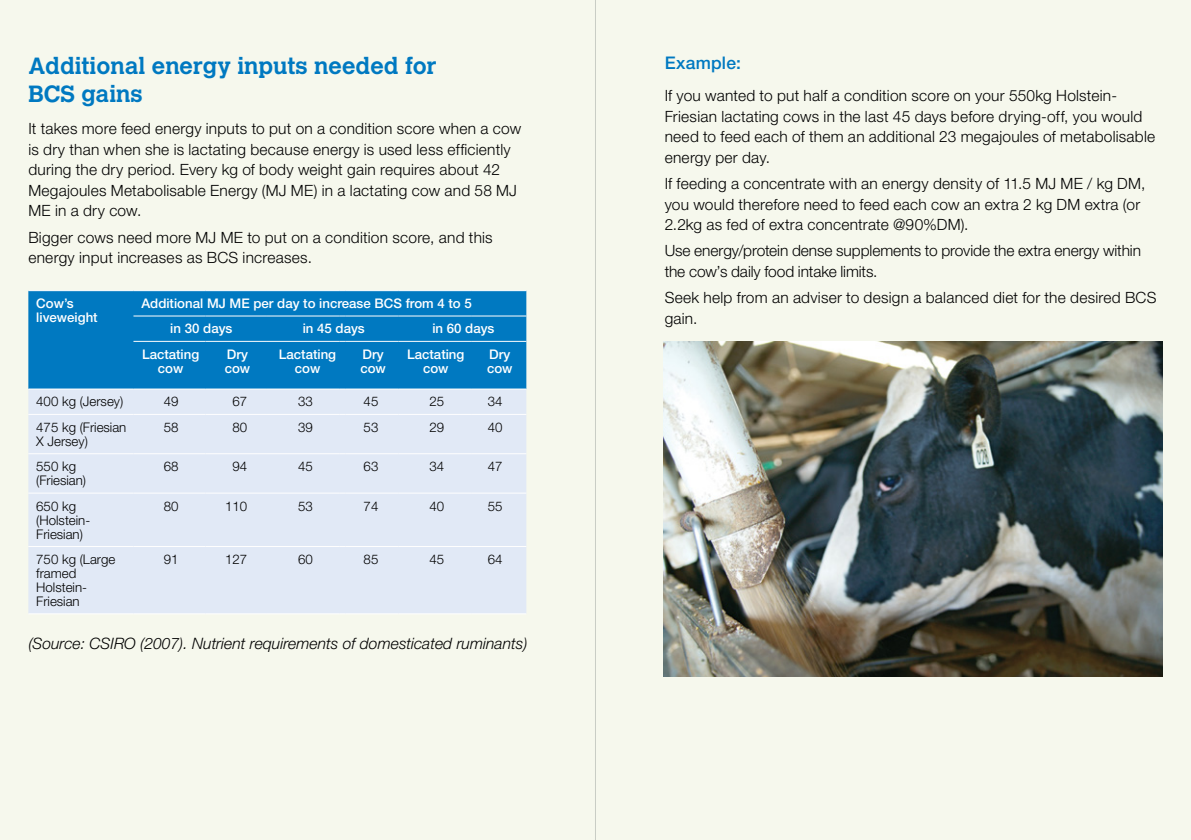
<style>
.page{position:relative;width:1191px;height:840px;background:#fff}
.page>*{position:absolute;margin:0;border:0;box-sizing:border-box;transform-origin:0 0}
.t1{font:700 23.2px/28px "Calvert MT Std";color:#0079c1}
.t2{font:500 17.4px "Helvetica Neue LT Std";letter-spacing:.01em;color:#0079c1}
.t3{font:italic 300 15.8px "Helvetica Neue LT Std";color:#000}
.t4{font:300 15.4px/20.6px "Helvetica Neue LT Std";letter-spacing:.015em;color:#000}
.t5{font:300 15.4px/20.6px "Helvetica Neue LT Std";letter-spacing:-.005em;color:#000}
.t6{font:300 13.2px/14px "Helvetica Neue LT Std";color:#000}
.t7{font:500 13.2px/14px "Helvetica Neue LT Std";color:#fff}
</style>
<div class="page">
<div style="left:0;top:0;width:1191px;height:839px;background:#f6f8ed"></div>
<img style="left:663px;top:341px;width:499px;height:334px">
<div style="left:28px;top:291px;width:498px;height:97px;background:#0079c1"></div>
<div style="left:28px;top:389px;width:498px;height:224px;background:#e1e9f6"></div>
<hr style="left:28px;top:290px;width:105px;height:1px;background:#fff">
<hr style="left:133px;top:290px;width:73px;height:1px;background:#fff">
<hr style="left:205px;top:290px;width:62px;height:1px;background:#fff">
<hr style="left:267px;top:290px;width:73px;height:1px;background:#fff">
<hr style="left:346px;top:290px;width:52px;height:1px;background:#fff">
<hr style="left:398px;top:290px;width:73px;height:1px;background:#fff">
<hr style="left:471px;top:290px;width:55px;height:1px;background:#fff">
<hr style="left:133px;top:315px;width:73px;height:1px;background:#fff">
<hr style="left:205px;top:315px;width:62px;height:1px;background:#fff">
<hr style="left:267px;top:315px;width:73px;height:1px;background:#fff">
<hr style="left:346px;top:315px;width:52px;height:1px;background:#fff">
<hr style="left:398px;top:315px;width:73px;height:1px;background:#fff">
<hr style="left:471px;top:315px;width:55px;height:1px;background:#fff">
<hr style="left:133px;top:341px;width:73px;height:1px;background:#fff">
<hr style="left:205px;top:341px;width:62px;height:1px;background:#fff">
<hr style="left:267px;top:341px;width:73px;height:1px;background:#fff">
<hr style="left:346px;top:341px;width:52px;height:1px;background:#fff">
<hr style="left:398px;top:341px;width:73px;height:1px;background:#fff">
<hr style="left:471px;top:341px;width:55px;height:1px;background:#fff">
<hr style="left:133px;top:388px;width:73px;height:1px;background:#fff">
<hr style="left:205px;top:388px;width:62px;height:1px;background:#fff">
<hr style="left:267px;top:388px;width:73px;height:1px;background:#fff">
<hr style="left:346px;top:388px;width:52px;height:1px;background:#fff">
<hr style="left:398px;top:388px;width:73px;height:1px;background:#fff">
<hr style="left:471px;top:388px;width:55px;height:1px;background:#fff">
<hr style="left:28px;top:414px;width:105px;height:1px;background:#fff">
<hr style="left:133px;top:414px;width:73px;height:1px;background:#fff">
<hr style="left:205px;top:414px;width:62px;height:1px;background:#fff">
<hr style="left:267px;top:414px;width:73px;height:1px;background:#fff">
<hr style="left:346px;top:414px;width:52px;height:1px;background:#fff">
<hr style="left:398px;top:414px;width:73px;height:1px;background:#fff">
<hr style="left:471px;top:414px;width:55px;height:1px;background:#fff">
<hr style="left:28px;top:453px;width:105px;height:1px;background:#fff">
<hr style="left:133px;top:453px;width:73px;height:1px;background:#fff">
<hr style="left:205px;top:453px;width:62px;height:1px;background:#fff">
<hr style="left:267px;top:453px;width:73px;height:1px;background:#fff">
<hr style="left:346px;top:453px;width:52px;height:1px;background:#fff">
<hr style="left:398px;top:453px;width:73px;height:1px;background:#fff">
<hr style="left:471px;top:453px;width:55px;height:1px;background:#fff">
<hr style="left:28px;top:492px;width:105px;height:1px;background:#fff">
<hr style="left:133px;top:492px;width:73px;height:1px;background:#fff">
<hr style="left:205px;top:492px;width:62px;height:1px;background:#fff">
<hr style="left:267px;top:492px;width:73px;height:1px;background:#fff">
<hr style="left:346px;top:492px;width:52px;height:1px;background:#fff">
<hr style="left:398px;top:492px;width:73px;height:1px;background:#fff">
<hr style="left:471px;top:492px;width:55px;height:1px;background:#fff">
<hr style="left:28px;top:545px;width:105px;height:1px;background:#fff">
<hr style="left:133px;top:545px;width:73px;height:1px;background:#fff">
<hr style="left:205px;top:545px;width:62px;height:1px;background:#fff">
<hr style="left:267px;top:545px;width:73px;height:1px;background:#fff">
<hr style="left:346px;top:545px;width:52px;height:1px;background:#fff">
<hr style="left:398px;top:545px;width:73px;height:1px;background:#fff">
<hr style="left:471px;top:545px;width:55px;height:1px;background:#fff">
<hr style="left:28px;top:613px;width:105px;height:1px;background:#fff">
<hr style="left:133px;top:613px;width:73px;height:1px;background:#fff">
<hr style="left:205px;top:613px;width:62px;height:1px;background:#fff">
<hr style="left:267px;top:613px;width:73px;height:1px;background:#fff">
<hr style="left:346px;top:613px;width:52px;height:1px;background:#fff">
<hr style="left:398px;top:613px;width:73px;height:1px;background:#fff">
<hr style="left:471px;top:613px;width:55px;height:1px;background:#fff">
<hr style="left:28px;top:388px;width:105px;height:1px;background:#fff">
<hr style="left:595px;top:0;width:1px;height:839px;background:#d1d3d4">
<h1 class="t1" style="left:28px;top:51px;width:410px">Additional energy inputs needed for<br>BCS gains</h1>
<p class="t4" style="left:28px;top:118px;width:494px">It takes more feed energy inputs to put on a condition score when a cow is dry than when she is lactating because energy is used less efficiently during the dry period. Every kg of body weight gain requires about 42<br>Megajoules Metabolisable Energy (MJ ME) in a lactating cow and 58 MJ ME in a dry cow.</p>
<p class="t4" style="left:28px;top:226px;width:466px">Bigger cows need more MJ ME to put on a condition score, and this energy input increases as BCS increases.</p>
<p class="t7" style="left:36px;top:296px;width:63px">Cow’s liveweight</p>
<p class="t7" style="left:170px;top:290px;width:303px;line-height:25.4px;text-indent:-29px">Additional MJ ME per day to increase BCS from 4 to 5 in 30 days</p>
<p class="t7" style="left:303px;top:321px;width:64px">in 45 days</p>
<p class="t7" style="left:432px;top:321px;width:64px">in 60 days</p>
<p class="t7" style="left:142px;top:347px;width:59px;text-align:center">Lactating cow</p>
<p class="t7" style="left:225px;top:347px;width:27px">Dry cow</p>
<p class="t7" style="left:279px;top:347px;width:59px;text-align:center">Lactating cow</p>
<p class="t7" style="left:360px;top:347px;width:27px">Dry cow</p>
<p class="t7" style="left:407px;top:347px;width:59px;text-align:center">Lactating cow</p>
<p class="t7" style="left:487px;top:347px;width:27px">Dry cow</p>
<p class="t6" style="left:36px;top:394px;width:88px">400 kg (Jersey)</p>
<p class="t6" style="left:164px;top:394px;width:16px">49</p>
<p class="t6" style="left:232px;top:394px;width:16px">67</p>
<p class="t6" style="left:298px;top:394px;width:16px">33</p>
<p class="t6" style="left:364px;top:394px;width:16px">45</p>
<p class="t6" style="left:429px;top:394px;width:16px">25</p>
<p class="t6" style="left:488px;top:394px;width:16px">34</p>
<p class="t6" style="left:36px;top:419px;width:92px">475 kg (Friesian<br>X Jersey)</p>
<p class="t6" style="left:164px;top:419px;width:16px">58</p>
<p class="t6" style="left:232px;top:419px;width:16px">80</p>
<p class="t6" style="left:298px;top:419px;width:16px">39</p>
<p class="t6" style="left:364px;top:419px;width:16px">53</p>
<p class="t6" style="left:429px;top:419px;width:16px">29</p>
<p class="t6" style="left:488px;top:419px;width:16px">40</p>
<p class="t6" style="left:36px;top:459px;width:51px">550 kg (Friesian)</p>
<p class="t6" style="left:164px;top:459px;width:16px">68</p>
<p class="t6" style="left:232px;top:459px;width:16px">94</p>
<p class="t6" style="left:298px;top:459px;width:16px">45</p>
<p class="t6" style="left:364px;top:459px;width:16px">63</p>
<p class="t6" style="left:429px;top:459px;width:16px">34</p>
<p class="t6" style="left:488px;top:459px;width:16px">47</p>
<p class="t6" style="left:36px;top:498px;width:56px">650 kg (Holstein-<br>Friesian)</p>
<p class="t6" style="left:164px;top:498px;width:16px">80</p>
<p class="t6" style="left:225px;top:498px;width:24px">110</p>
<p class="t6" style="left:298px;top:498px;width:16px">53</p>
<p class="t6" style="left:364px;top:498px;width:16px">74</p>
<p class="t6" style="left:429px;top:498px;width:16px">40</p>
<p class="t6" style="left:488px;top:498px;width:16px">55</p>
<p class="t6" style="left:36px;top:551px;width:81px">750 kg (Large framed<br>Holstein-<br>Friesian</p>
<p class="t6" style="left:164px;top:551px;width:16px">91</p>
<p class="t6" style="left:225px;top:551px;width:24px">127</p>
<p class="t6" style="left:298px;top:551px;width:16px">60</p>
<p class="t6" style="left:364px;top:551px;width:16px">85</p>
<p class="t6" style="left:429px;top:551px;width:16px">45</p>
<p class="t6" style="left:488px;top:551px;width:16px">64</p>
<p class="t3" style="left:28px;top:633px;width:500px">(Source: CSIRO (2007). Nutrient requirements of domesticated ruminants)</p>
<p class="t2" style="left:664px;top:53px;width:78px">Example:</p>
<p class="t4" style="left:664px;top:85px;width:492px">If you wanted to put half a condition score on your 550kg Holstein-Friesian lactating cows in the last 45 days before drying-off, you would need to feed each of them an additional 23 megajoules of metabolisable energy per day.</p>
<p class="t4" style="left:664px;top:173px;width:482px">If feeding a concentrate with an energy density of 11.5 MJ ME / kg DM, you would therefore need to feed each cow an extra 2 kg DM extra (or<br>2.2kg as fed of extra concentrate @90%DM).</p>
<p class="t5" style="left:664px;top:240px;width:478px">Use energy/protein dense supplements to provide the extra energy within the cow’s daily food intake limits.</p>
<p class="t4" style="left:664px;top:287px;width:493px">Seek help from an adviser to design a balanced diet for the desired BCS gain.</p>
</div>
